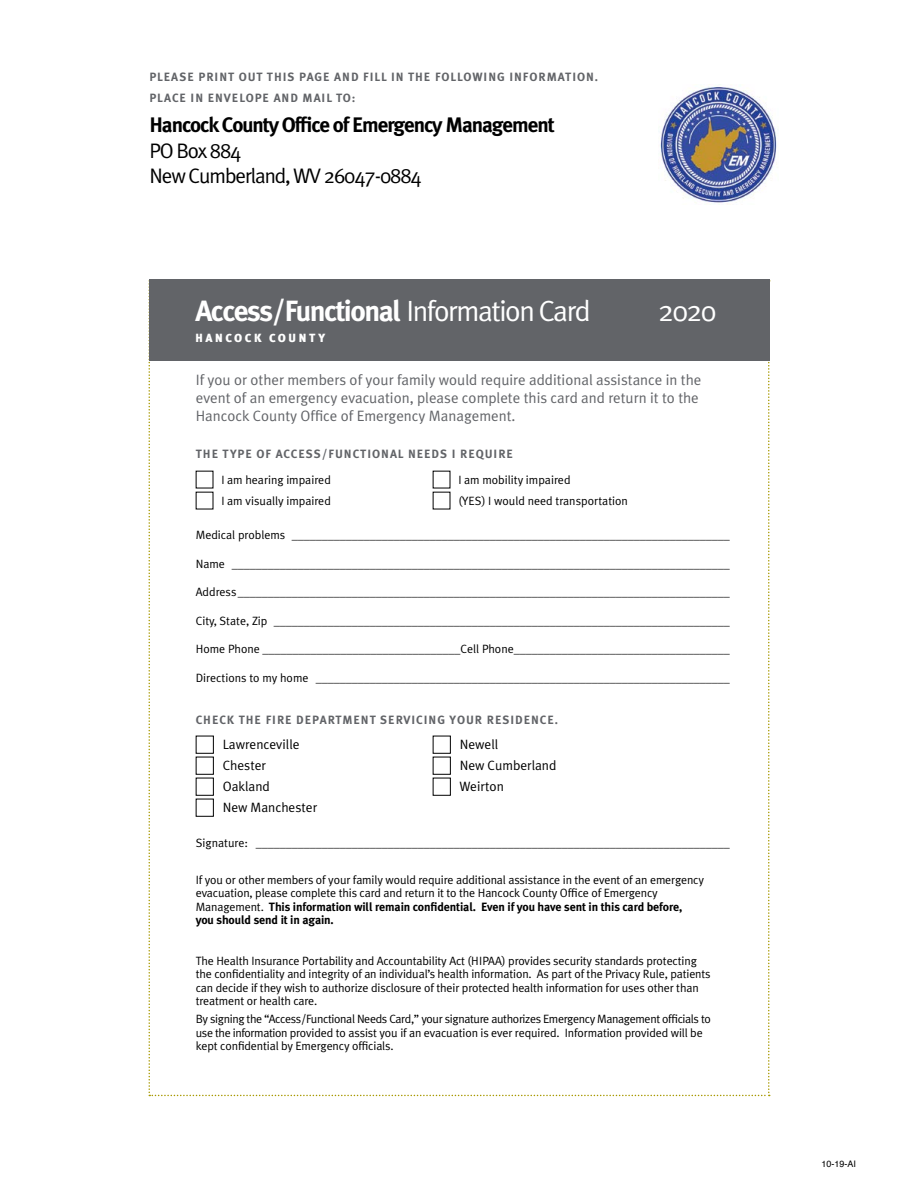
<style>
.page{position:relative;width:918px;height:1188px;background:#fff}
.page>*{position:absolute;margin:0;border:0;box-sizing:border-box;transform-origin:0 0}
.t1{font:700 29.25px "Meta Plus";letter-spacing:-.05em;color:#fff}
.t2{font:29.25px "Meta Plus Normal";color:#fff}
.t3{font:700 21px "Meta Plus";letter-spacing:-.05em;color:#000}
.t4{font:21px/25.5px "Meta Plus Normal";letter-spacing:-.05em;color:#000}
.t5{font:15px/18px "Meta Plus Normal";color:#626468}
.t6{font:13.5px "Meta Plus Normal";color:#000}
.t7{font:12px/13.5px "Meta Plus Normal";letter-spacing:-.01em;color:#000}
.t8{font:12px/13.5px "Meta Plus Normal";letter-spacing:-.03em;color:#000}
.t9{font:700 12px/21px "Meta Plus";letter-spacing:.08em;color:#626468}
.t10{font:700 12px/13.5px "Meta Plus";letter-spacing:-.01em;color:#000}
.t11{font:900 11.7px "Meta Offc";letter-spacing:.22em;color:#fff}
.t12{font:9px "Helvetica";color:#000}
.s1{font-family:"Meta Plus Normal";font-weight:400}
</style>
<div class="page">
<svg style="left:148px;top:280px;width:622px;height:816px"></svg>
<img style="left:660px;top:86px;width:117px;height:117px">
<div style="left:196px;top:736px;width:18px;height:18px;border:1px solid #000"></div>
<div style="left:433px;top:736px;width:18px;height:18px;border:1px solid #000"></div>
<div style="left:196px;top:757px;width:18px;height:18px;border:1px solid #000"></div>
<div style="left:433px;top:757px;width:18px;height:18px;border:1px solid #000"></div>
<div style="left:196px;top:778px;width:18px;height:18px;border:1px solid #000"></div>
<div style="left:433px;top:778px;width:18px;height:18px;border:1px solid #000"></div>
<div style="left:196px;top:799px;width:18px;height:18px;border:1px solid #000"></div>
<div style="left:149px;top:279px;width:621px;height:81px;background:#626468"></div>
<p class="t9" style="left:149px;top:67px;width:450px">PLEASE PRINT OUT THIS PAGE AND FILL IN THE FOLLOWING INFORMATION.<br>PLACE IN ENVELOPE AND MAIL TO:</p>
<h2 class="t3" style="left:149px;top:113px;width:407px">Hancock County Office of Emergency Management</h2>
<h2 class="t4" style="left:149px;top:138px;width:274px">PO Box 884<br>New Cumberland, WV 26047-0884</h2>
<h1 class="t1" style="left:195px;top:294px;width:397px">Access/Functional <span class="s1">Information Card</span></h1>
<h1 class="t2" style="left:658px;top:294px;width:60px">2020</h1>
<p class="t11" style="left:195px;top:331px;width:131px">HANCOCK COUNTY</p>
<p class="t5" style="left:196px;top:371px;width:507px">If you or other members of your family would require additional assistance in the event of an emergency evacuation, please complete this card and return it to the<br>Hancock County Office of Emergency Management.</p>
<p class="t9" style="left:196px;top:444px;width:319px">THE TYPE OF ACCESS/FUNCTIONAL NEEDS I REQUIRE</p>
<p class="t7" style="left:221px;top:473px;width:111px">I am hearing impaired</p>
<p class="t7" style="left:458px;top:473px;width:114px">I am mobility impaired</p>
<p class="t7" style="left:221px;top:494px;width:111px">I am visually impaired</p>
<p class="t7" style="left:458px;top:494px;width:171px">(YES) I would need transportation</p>
<p class="t7" style="left:196px;top:528px;width:535px">Medical problems _________________________________________________________________________</p>
<p class="t7" style="left:196px;top:557px;width:535px">Name ___________________________________________________________________________________</p>
<p class="t7" style="left:196px;top:585px;width:535px">Address__________________________________________________________________________________</p>
<p class="t7" style="left:196px;top:614px;width:535px">City, State, Zip ____________________________________________________________________________</p>
<p class="t7" style="left:196px;top:642px;width:535px">Home Phone _________________________________Cell Phone____________________________________</p>
<p class="t7" style="left:196px;top:671px;width:535px">Directions to my home _____________________________________________________________________</p>
<p class="t9" style="left:196px;top:709px;width:364px">CHECK THE FIRE DEPARTMENT SERVICING YOUR RESIDENCE.</p>
<p class="t6" style="left:223px;top:737px;width:78px">Lawrenceville</p>
<p class="t6" style="left:460px;top:737px;width:40px">Newell</p>
<p class="t6" style="left:223px;top:758px;width:45px">Chester</p>
<p class="t6" style="left:460px;top:758px;width:98px">New Cumberland</p>
<p class="t6" style="left:223px;top:779px;width:49px">Oakland</p>
<p class="t6" style="left:459px;top:779px;width:46px">Weirton</p>
<p class="t6" style="left:223px;top:800px;width:96px">New Manchester</p>
<p class="t7" style="left:196px;top:836px;width:535px">Signature: _______________________________________________________________________________</p>
<p class="t7" style="left:196px;top:873px;width:510px">If you or other members of your family would require additional assistance in the event of an emergency evacuation, please complete this card and return it to the Hancock County Office of Emergency</p>
<p class="t10" style="left:196px;top:900px;width:488px"><span class="s1">Management.</span> This information will remain confidential. Even if you have sent in this card before, you should send it in again.</p>
<p class="t7" style="left:196px;top:954px;width:516px">The Health Insurance Portability and Accountability Act (HIPAA) provides security standards protecting the confidentiality and integrity of an individual’s health information. As part of the Privacy Rule, patients can decide if they wish to authorize disclosure of their protected health information for uses other than treatment or health care.</p>
<p class="t8" style="left:196px;top:1012px;width:517px">By signing the “Access/Functional Needs Card,” your signature authorizes Emergency Management officials to use the information provided to assist you if an evacuation is ever required. Information provided will be kept confidential by Emergency officials.</p>
<p class="t12" style="left:821px;top:1157px;width:36px">10-19-AI</p>
</div>
